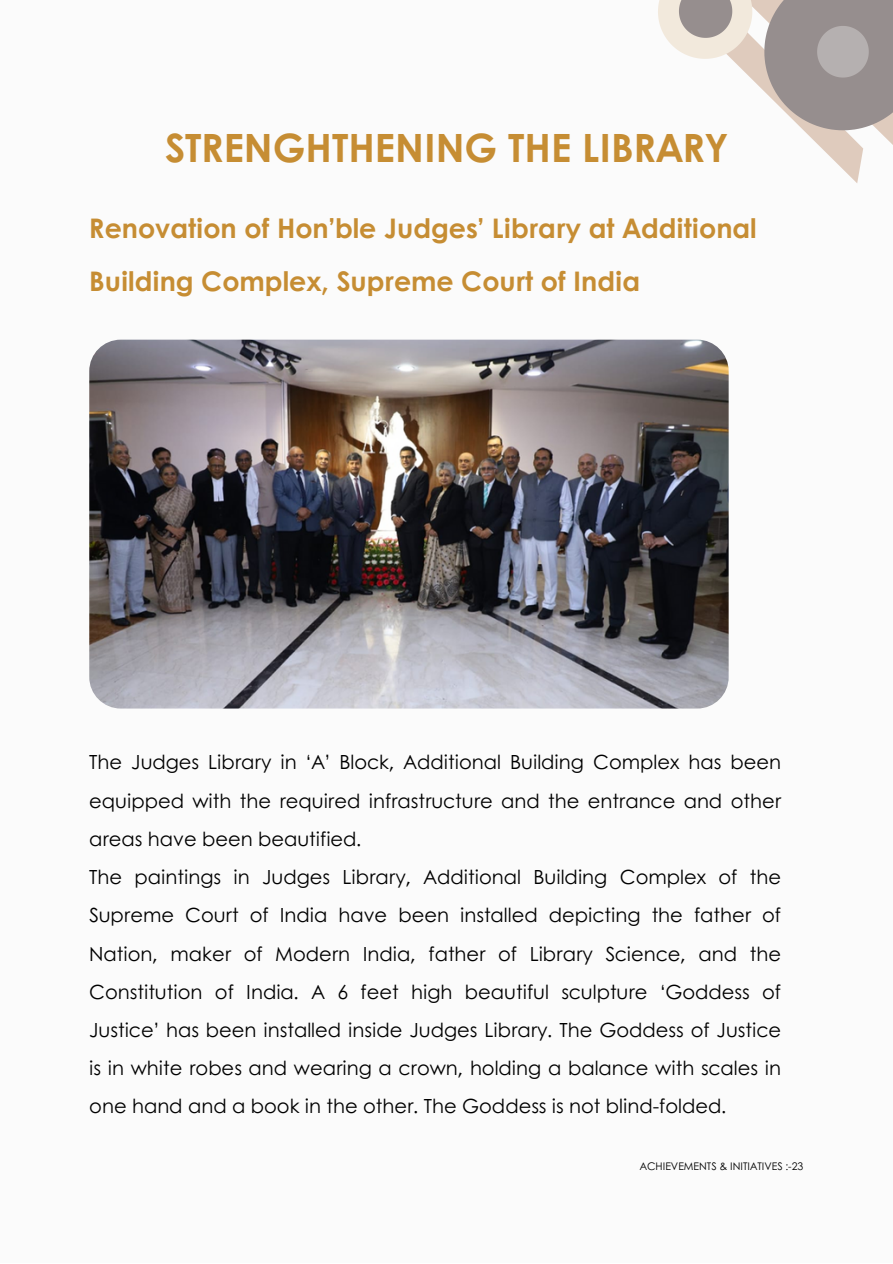
<style>
.page{position:relative;width:893px;height:1264px;background:#fff}
.page>*{position:absolute;margin:0;border:0;box-sizing:border-box;transform-origin:0 0}
.t1{font:700 39px "Century Gothic";color:#c68d33}
.t2{font:700 27px/52.8px "Century Gothic";color:#c68d33}
.t3{font:19.5px/38.2px "Century Gothic";color:#000;text-align:justify}
.t4{font:10.5px "Century Gothic";color:#000}
</style>
<div class="page">
<div style="left:0;top:0;width:892px;height:1262px;background:#fbfbfb"></div>
<svg style="left:658px;top:0;width:234px;height:183px"></svg>
<img style="left:89px;top:339px;width:639px;height:369px;border-radius:31px">
<p class="t1" style="left:165px;top:118px;width:564px">STRENGHTHENING THE LIBRARY</p>
<p class="t2" style="left:89px;top:200px;width:669px">Renovation of Hon’ble Judges’ Library at Additional<br>Building Complex, Supreme Court of India</p>
<p class="t3" style="left:89px;top:742px;width:693px">The Judges Library in ‘A’ Block, Additional Building Complex has been equipped with the required infrastructure and the entrance and other areas have been beautified.</p>
<p class="t3" style="left:89px;top:857px;width:693px">The paintings in Judges Library, Additional Building Complex of the Supreme Court of India have been installed depicting the father of Nation, maker of Modern India, father of Library Science, and the Constitution of India. A 6 feet high beautiful sculpture ‘Goddess of Justice’ has been installed inside Judges Library. The Goddess of Justice is in white robes and wearing a crown, holding a balance with scales in one hand and a book in the other. The Goddess is not blind-folded.</p>
<p class="t4" style="left:639px;top:1158px;width:165px">ACHIEVEMENTS &amp; INITIATIVES :-23</p>
</div>
